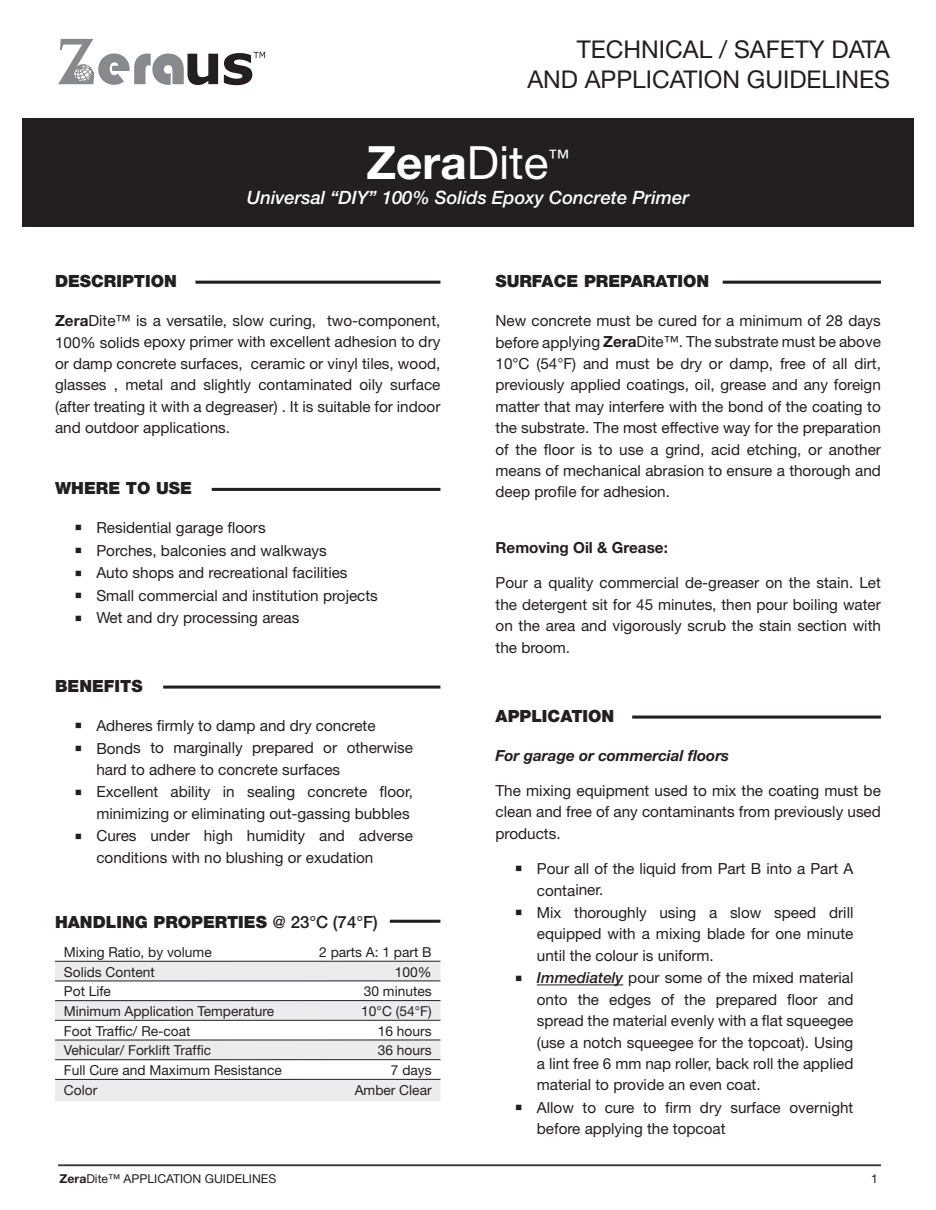
<style>
.page{position:relative;width:936px;height:1210px;background:#fff}
.page>*{position:absolute;margin:0;border:0;box-sizing:border-box;transform-origin:0 0}
.t1{font:700 45.8px "Helvetica Neue";color:#fff}
.t2{font:24.4px/29.4px "Helvetica Neue";color:#231f20;text-align:right}
.t3{font:italic 500 18.4px "Helvetica Neue";color:#fff}
.t4{font:900 16.8px "Helvetica Neue";color:#231f20}
.t5{font:15.2px/21.4px "Helvetica Neue";color:#231f20;text-align:justify}
.t6{font:italic 700 15.2px "Helvetica Neue";color:#231f20}
.t7{font:700 15.2px "Helvetica Neue";color:#231f20}
.t8{font:13.8px "Helvetica Neue";color:#231f20}
.Bullets{font:12.2px "Helvetica Neue";color:#231f20}
.s1{font-weight:400}
.s2{font-weight:700}
.s3{font-weight:500}
.s4{font-weight:500;font-style:italic}
</style>
<div class="page">
<hr style="left:58px;top:1164px;width:823px;height:1px;background:#231f20">
<div style="left:22px;top:118px;width:892px;height:108px;background:#231f20"></div>
<svg style="left:55px;top:962px;width:385px;height:139px;fill:#ececee"></svg>
<hr style="left:55px;top:961px;width:246px;height:1px;background:#231f20">
<hr style="left:301px;top:961px;width:139px;height:1px;background:#231f20">
<hr style="left:55px;top:980px;width:246px;height:1px;background:#231f20">
<hr style="left:301px;top:980px;width:139px;height:1px;background:#231f20">
<hr style="left:55px;top:1000px;width:246px;height:1px;background:#231f20">
<hr style="left:301px;top:1000px;width:139px;height:1px;background:#231f20">
<hr style="left:55px;top:1020px;width:246px;height:1px;background:#231f20">
<hr style="left:301px;top:1020px;width:139px;height:1px;background:#231f20">
<hr style="left:55px;top:1039px;width:246px;height:1px;background:#231f20">
<hr style="left:301px;top:1039px;width:139px;height:1px;background:#231f20">
<hr style="left:55px;top:1059px;width:246px;height:1px;background:#231f20">
<hr style="left:301px;top:1059px;width:139px;height:1px;background:#231f20">
<hr style="left:55px;top:1079px;width:246px;height:1px;background:#231f20">
<hr style="left:301px;top:1079px;width:139px;height:1px;background:#231f20">
<hr style="left:537px;top:984px;width:86px;height:1px;background:#231f20">
<svg style="left:58px;top:39px;width:160px;height:46px"></svg>
<svg style="left:224px;top:52px;width:41px;height:33px"></svg>
<hr style="left:195px;top:281px;width:245px;height:3px;background:#231f20">
<hr style="left:723px;top:281px;width:158px;height:3px;background:#231f20">
<hr style="left:632px;top:715px;width:249px;height:3px;background:#231f20">
<hr style="left:212px;top:488px;width:228px;height:3px;background:#231f20">
<hr style="left:163px;top:685px;width:277px;height:3px;background:#231f20">
<hr style="left:390px;top:919px;width:50px;height:3px;background:#231f20">
<hr style="left:58px;top:1165px;width:823px;height:1px;background:#231f20">
<p class="t2" style="left:527px;top:35px;width:364px">TECHNICAL / SAFETY DATA<br>AND APPLICATION GUIDELINES</p>
<p class="t1" style="left:366px;top:134px;width:205px">Zera<span class="s1">Dite</span><sup>™</sup></p>
<p class="t3" style="left:247px;top:187px;width:444px">Universal “DIY” 100% Solids Epoxy Concrete Primer</p>
<p class="t4" style="left:55px;top:271px;width:123px">DESCRIPTION</p>
<p class="t4" style="left:496px;top:271px;width:215px">SURFACE PREPARATION</p>
<p class="t5" style="left:55px;top:310px;width:387px"><span class="s2">Zera</span>Dite™ is a versatile, slow curing, two-component, 100% solids epoxy primer with excellent adhesion to dry or damp concrete surfaces, ceramic or vinyl tiles, wood, glasses , metal and slightly contaminated oily surface (after treating it with a degreaser) . It is suitable for indoor and outdoor applications.</p>
<p class="t5" style="left:496px;top:310px;width:387px">New concrete must be cured for a minimum of 28 days before applying <span class="s2">Zera</span>Dite™. The substrate must be above 10°C (54°F) and must be dry or damp, free of all dirt, previously applied coatings, oil, grease and any foreign matter that may interfere with the bond of the coating to the substrate. The most effective way for the preparation of the floor is to use a grind, acid etching, or another means of mechanical abrasion to ensure a thorough and deep profile for adhesion.</p>
<p class="t4" style="left:55px;top:478px;width:138px">WHERE TO USE</p>
<p class="t5" style="left:96px;top:517px;width:171px">Residential garage floors</p>
<p class="t5" style="left:96px;top:539px;width:232px">Porches, balconies and walkways</p>
<p class="t5" style="left:96px;top:562px;width:253px">Auto shops and recreational facilities</p>
<p class="t5" style="left:96px;top:584px;width:283px">Small commercial and institution projects</p>
<p class="t5" style="left:96px;top:607px;width:205px">Wet and dry processing areas</p>
<p class="t4" style="left:55px;top:676px;width:89px">BENEFITS</p>
<p class="t5" style="left:96px;top:714px;width:281px">Adheres firmly to damp and dry concrete</p>
<p class="t5" style="left:96px;top:737px;width:318px">Bonds to marginally prepared or otherwise hard to adhere to concrete surfaces</p>
<p class="t5" style="left:96px;top:781px;width:318px">Excellent ability in sealing concrete floor, minimizing or eliminating out-gassing bubbles</p>
<p class="t5" style="left:96px;top:825px;width:318px">Cures under high humidity and adverse conditions with no blushing or exudation</p>
<p class="t4" style="left:55px;top:912px;width:324px">HANDLING PROPERTIES <span class="s3">@ 23°C (74°F)</span></p>
<p class="t8" style="left:64px;top:943px;width:149px">Mixing Ratio, by volume</p>
<p class="t8" style="left:319px;top:943px;width:114px">2 parts A: 1 part B</p>
<p class="t8" style="left:64px;top:963px;width:93px">Solids Content</p>
<p class="t8" style="left:395px;top:963px;width:38px">100%</p>
<p class="t8" style="left:64px;top:983px;width:49px">Pot Life</p>
<p class="t8" style="left:364px;top:983px;width:69px">30 minutes</p>
<p class="t8" style="left:64px;top:1002px;width:212px">Minimum Application Temperature</p>
<p class="t8" style="left:361px;top:1002px;width:72px">10°C (54°F)</p>
<p class="t8" style="left:64px;top:1022px;width:128px">Foot Traffic/ Re-coat</p>
<p class="t8" style="left:378px;top:1022px;width:55px">16 hours</p>
<p class="t8" style="left:64px;top:1042px;width:149px">Vehicular/ Forklift Traffic</p>
<p class="t8" style="left:378px;top:1042px;width:55px">36 hours</p>
<p class="t8" style="left:64px;top:1062px;width:220px">Full Cure and Maximum Resistance</p>
<p class="t8" style="left:391px;top:1061px;width:42px">7 days</p>
<p class="t8" style="left:64px;top:1082px;width:35px">Color</p>
<p class="t8" style="left:355px;top:1082px;width:78px">Amber Clear</p>
<p class="t7" style="left:496px;top:538px;width:174px">Removing Oil &amp; Grease:</p>
<p class="t5" style="left:496px;top:572px;width:387px">Pour a quality commercial de-greaser on the stain. Let the detergent sit for 45 minutes, then pour boiling water on the area and vigorously scrub the stain section with the broom.</p>
<p class="t4" style="left:496px;top:706px;width:120px">APPLICATION</p>
<p class="t6" style="left:496px;top:746px;width:235px">For garage or commercial floors</p>
<p class="t5" style="left:496px;top:779px;width:387px">The mixing equipment used to mix the coating must be clean and free of any contaminants from previously used products.</p>
<p class="t5" style="left:537px;top:857px;width:318px">Pour all of the liquid from Part B into a Part A container.</p>
<p class="t5" style="left:537px;top:901px;width:318px">Mix thoroughly using a slow speed drill equipped with a mixing blade for one minute until the colour is uniform.</p>
<p class="t5" style="left:537px;top:967px;width:318px"><span class="s4">Immediately</span> pour some of the mixed material onto the edges of the prepared floor and spread the material evenly with a flat squeegee (use a notch squeegee for the topcoat). Using a lint free 6 mm nap roller, back roll the applied material to provide an even coat.</p>
<p class="t5" style="left:537px;top:1096px;width:318px">Allow to cure to firm dry surface overnight before applying the topcoat</p>
<p class="Bullets" style="left:60px;top:1171px;width:218px"><span class="s2">Zera</span>Dite™ APPLICATION GUIDELINES</p>
<p class="Bullets" style="left:871px;top:1171px;width:8px">1</p>
</div>
